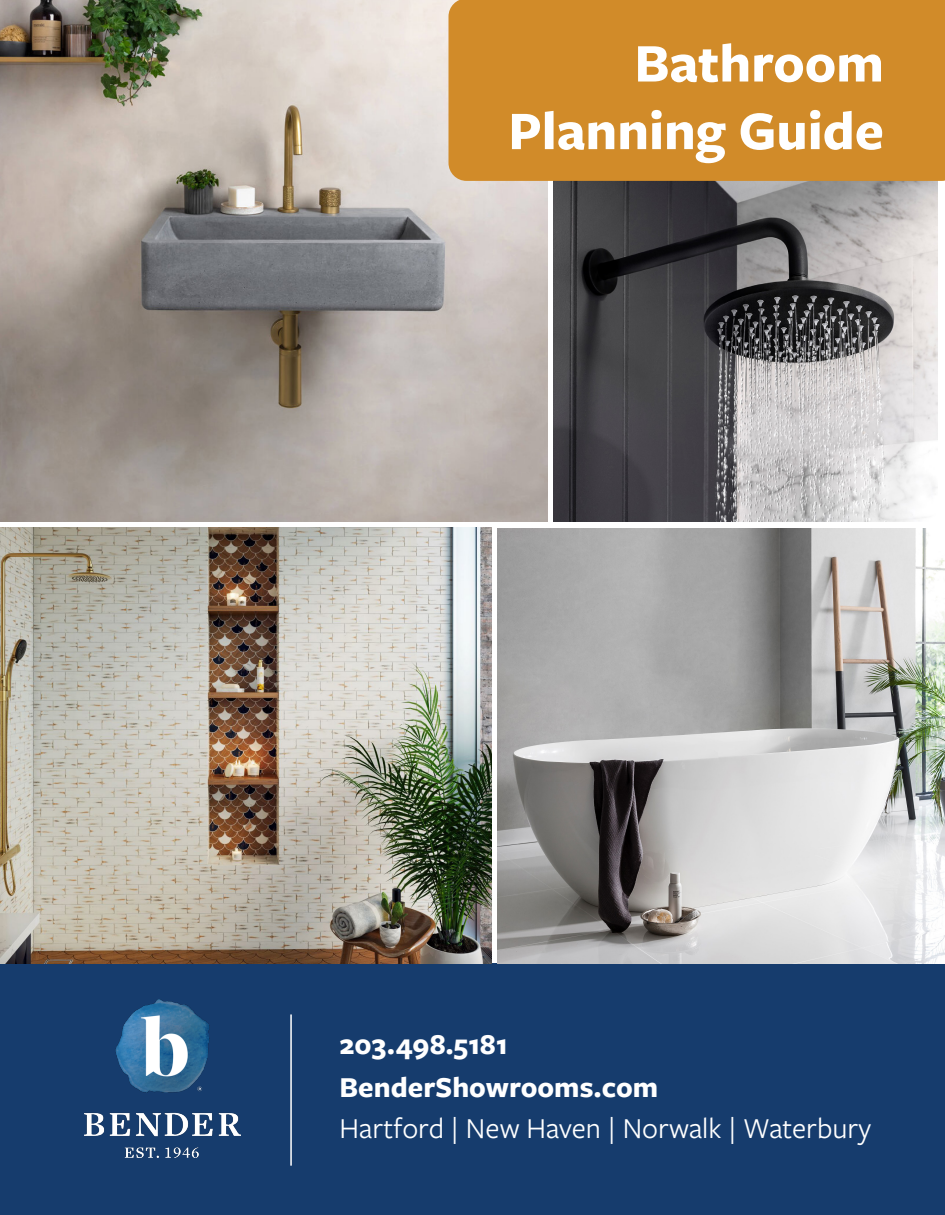
<style>
.page{position:relative;width:945px;height:1215px;background:#fff}
.page>*{position:absolute;margin:0;border:0;box-sizing:border-box;transform-origin:0 0}
.t1{font:700 56.4px "Freight Sans Pro";color:#fff}
.t2{font:30px "Freight Sans Pro";color:#fff}
.t3{font:700 30px "Freight Sans Pro";color:#fff}
</style>
<div class="page">
<img style="left:553px;top:181px;width:384px;height:341px">
<img style="left:0;top:0;width:548px;height:522px">
<div style="left:0;top:964px;width:945px;height:251px;background:#163c6d"></div>
<div style="left:448px;top:0;width:497px;height:181px;background:#d18b29"></div>
<img style="left:0;top:527px;width:492px;height:437px">
<img style="left:497px;top:528px;width:448px;height:436px">
<img style="left:85px;top:1000px;width:155px;height:158px">
<hr style="left:290px;top:1014px;width:2px;height:152px;background:#fff">
<p class="t1" style="left:634px;top:24px;width:251px">Bathroom</p>
<p class="t1" style="left:508px;top:92px;width:377px">Planning Guide</p>
<p class="t3" style="left:340px;top:1023px;width:169px">203.498.5181</p>
<p class="t3" style="left:340px;top:1067px;width:320px">BenderShowrooms.com</p>
<p class="t2" style="left:340px;top:1108px;width:533px">Hartford | New Haven | Norwalk | Waterbury</p>
</div>
